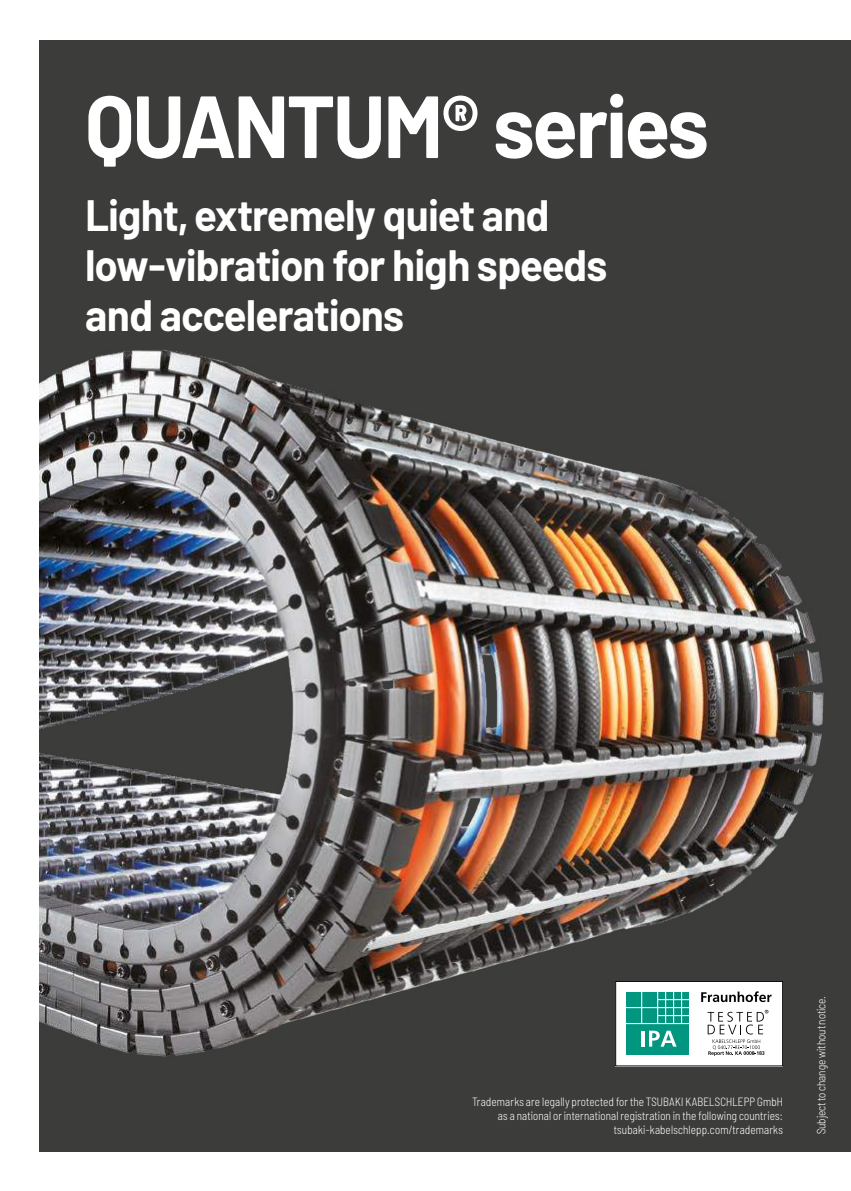
<style>
.page{position:relative;width:851px;height:1191px;background:#fff}
.page>*{position:absolute;margin:0;border:0;box-sizing:border-box;transform-origin:0 0}
.t1{font:700 88px "Barlow";letter-spacing:-.025em;color:#fff;scale:.95 1}
.t2{font:700 44px/50px "Barlow";letter-spacing:-.02em;color:#fff;scale:.95 1}
.t3{font:300 semi-condensed 12px/14px "Barlow";letter-spacing:.015em;color:#fff;text-align:right;scale:.95 1}
</style>
<div class="page">
<img style="left:40px;top:40px;width:810px;height:1111px">
<div style="left:615px;top:981px;width:167px;height:85px;background:#fff"></div>
<div style="left:615px;top:981px;width:167px;height:85px;border:1px solid #000"></div>
<div style="left:626px;top:992px;width:62px;height:62px;background:#00967f"></div>
<hr style="left:657px;top:989px;width:1px;height:34px;background:#fff">
<hr style="left:657px;top:1015px;width:33px;height:1px;background:#fff">
<hr style="left:657px;top:999px;width:33px;height:1px;background:#fff">
<hr style="left:681px;top:989px;width:1px;height:34px;background:#fff">
<hr style="left:665px;top:989px;width:1px;height:34px;background:#fff">
<hr style="left:673px;top:989px;width:1px;height:34px;background:#fff">
<hr style="left:641px;top:989px;width:1px;height:34px;background:#fff">
<hr style="left:624px;top:1007px;width:66px;height:1px;background:#fff">
<hr style="left:624px;top:1023px;width:66px;height:1px;background:#fff">
<svg style="left:641px;top:1031px;width:3px;height:15px"></svg>
<svg style="left:649px;top:1030px;width:27px;height:16px"></svg>
<svg style="left:701px;top:991px;width:70px;height:11px"></svg>
<svg style="left:707px;top:1009px;width:61px;height:47px"></svg>
<h1 class="t1" style="left:85px;top:61px;width:658px">QUANTUM® series</h1>
<h2 class="t2" style="left:85px;top:186px;width:551px">Light, extremely quiet and low-vibration for high speeds and accelerations</h2>
<p class="t3" style="left:472px;top:1094px;width:328px">Trademarks are legally protected for the TSUBAKI KABELSCHLEPP GmbH as a national or international registration in the following countries: tsubaki-kabelschlepp.com/trademarks</p>
<p class="t3" style="left:813px;top:1134px;width:147px;rotate:-90deg">Subject to change without notice.</p>
</div>
